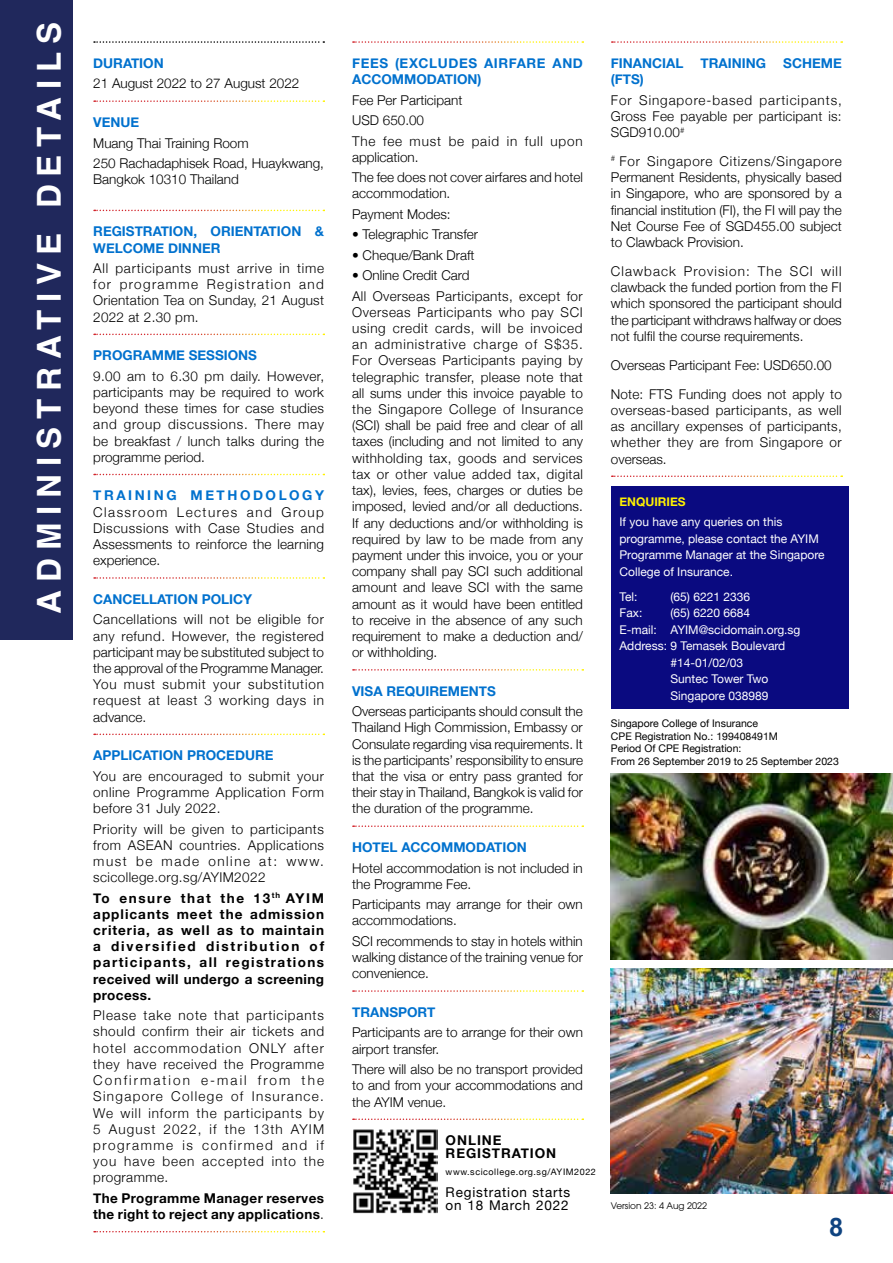
<style>
.page{position:relative;width:893px;height:1263px;background:#fff}
.page>*{position:absolute;margin:0;border:0;box-sizing:border-box;transform-origin:0 0}
.t1{font:700 33px "Helvetica";letter-spacing:.24em;color:#fff}
.t2{font:700 25.5px "Arial";color:#0f4380}
.t3{font:300 13.5px/16.2px "Helvetica Neue";color:#000;text-align:justify}
.t4{font:700 13.5px/16.2px "Helvetica Neue";letter-spacing:.025em;color:#000;text-align:justify}
.t5{font:700 13.5px/16.2px "Helvetica Neue";color:#0071ce}
.t6{font:300 13.5px/20.4px "Helvetica Neue";letter-spacing:.03em;color:#000}
.t7{font:700 13.5px/16.2px "Helvetica Neue";letter-spacing:.045em;color:#0071ce}
.t8{font:13.5px/13.5px "Helvetica Neue";letter-spacing:.06em;color:#000}
.t9{font:700 13.5px "Helvetica Neue";letter-spacing:.19em;color:#0071ce}
.t10{font:700 13.5px/13.5px "Helvetica Neue";letter-spacing:.07em;color:#000}
.t11{font:12px/16.5px "Helvetica Neue";color:#fff}
.t12{font:700 12px "Helvetica Neue";color:#fff200}
.t13{font:10.5px/12.6px "Helvetica Neue";color:#000}
.t14{font:9px "Helvetica Neue";letter-spacing:.06em;color:#000}
.t15{font:9px "ITC Avant Garde Pro";color:#000}
.s1{font-weight:300}
</style>
<div class="page">
<svg style="left:94px;top:41px;width:230px;height:2px"></svg>
<svg style="left:94px;top:100px;width:230px;height:2px"></svg>
<svg style="left:94px;top:210px;width:230px;height:1px"></svg>
<svg style="left:94px;top:334px;width:230px;height:1px"></svg>
<svg style="left:94px;top:474px;width:230px;height:1px"></svg>
<svg style="left:94px;top:577px;width:230px;height:2px"></svg>
<svg style="left:94px;top:733px;width:230px;height:2px"></svg>
<svg style="left:94px;top:1231px;width:230px;height:1px"></svg>
<div style="left:0;top:0;width:72px;height:640px;background:#20285c"></div>
<svg style="left:353px;top:41px;width:230px;height:2px"></svg>
<svg style="left:353px;top:669px;width:230px;height:2px"></svg>
<svg style="left:353px;top:825px;width:230px;height:2px"></svg>
<svg style="left:353px;top:990px;width:230px;height:2px"></svg>
<svg style="left:353px;top:1118px;width:230px;height:2px"></svg>
<svg style="left:612px;top:41px;width:230px;height:2px"></svg>
<svg style="left:612px;top:475px;width:230px;height:2px"></svg>
<img style="left:611px;top:968px;width:282px;height:226px">
<img style="left:611px;top:773px;width:282px;height:187px">
<img style="left:353px;top:1129px;width:84px;height:84px">
<div style="left:611px;top:485px;width:237px;height:223px;background:#0a0a80"></div>
<h1 class="t1" style="left:29px;top:614px;width:593px;rotate:-90deg">ADMINISTRATIVE DETAILS</h1>
<p class="t5" style="left:93px;top:55px;width:72px">DURATION</p>
<p class="t3" style="left:93px;top:75px;width:208px">21 August 2022 to 27 August 2022</p>
<p class="t5" style="left:93px;top:115px;width:48px">VENUE</p>
<p class="t3" style="left:93px;top:132px;width:232px;line-height:20.4px">Muang Thai Training Room<br>250 Rachadaphisek Road, Huaykwang,</p>
<p class="t3" style="left:93px;top:170px;width:147px">Bangkok 10310 Thailand</p>
<p class="t5" style="left:93px;top:224px;width:232px">REGISTRATION, ORIENTATION &amp;<br>WELCOME DINNER</p>
<p class="t3" style="left:93px;top:259px;width:232px">All participants must arrive in time for programme Registration and Orientation Tea on Sunday, 21 August 2022 at 2.30 pm.</p>
<p class="t5" style="left:93px;top:348px;width:165px">PROGRAMME SESSIONS</p>
<p class="t3" style="left:93px;top:367px;width:232px">9.00 am to 6.30 pm daily. However, participants may be required to work beyond these times for case studies and group discussions. There may be breakfast / lunch talks during the programme period.</p>
<p class="t9" style="left:93px;top:485px;width:232px">TRAINING METHODOLOGY</p>
<p class="t3" style="left:93px;top:503px;width:232px">Classroom Lectures and Group Discussions with Case Studies and Assessments to reinforce the learning experience.</p>
<p class="t5" style="left:93px;top:591px;width:161px">CANCELLATION POLICY</p>
<p class="t3" style="left:93px;top:610px;width:232px">Cancellations will not be eligible for any refund. However, the registered participant may be substituted subject to the approval of the Programme Manager.<br>You must submit your substitution request at least 3 working days in advance.</p>
<p class="t5" style="left:93px;top:748px;width:182px">APPLICATION PROCEDURE</p>
<p class="t3" style="left:93px;top:767px;width:232px">You are encouraged to submit your online Programme Application Form before 31 July 2022.</p>
<p class="t3" style="left:93px;top:820px;width:232px">Priority will be given to participants from ASEAN countries. Applications must be made online at: www. scicollege.org.sg/AYIM2022</p>
<p class="t4" style="left:93px;top:890px;width:232px">To ensure that the 13<sup>th</sup> AYIM applicants meet the admission criteria, as well as to maintain a diversified distribution of participants, all registrations received will undergo a screening process.</p>
<p class="t3" style="left:93px;top:1006px;width:232px">Please take note that participants should confirm their air tickets and hotel accommodation ONLY after they have received the Programme Confirmation e-mail from the Singapore College of Insurance.<br>We will inform the participants by 5 August 2022, if the 13th AYIM programme is confirmed and if you have been accepted into the programme.</p>
<p class="t4" style="left:93px;top:1190px;width:232px">The Programme Manager reserves the right to reject any applications<span class="s1">.</span></p>
<p class="t7" style="left:352px;top:55px;width:232px">FEES (EXCLUDES AIRFARE AND<br>ACCOMMODATION)</p>
<p class="t3" style="left:352px;top:89px;width:232px;line-height:20.4px;text-align:left">Fee Per Participant<br>USD 650.00<br>The fee must be paid in full upon</p>
<p class="t3" style="left:352px;top:146px;width:232px;line-height:20.4px">application.<br>The fee does not cover airfares and hotel</p>
<p class="t3" style="left:352px;top:182px;width:100px;line-height:20.4px">accommodation.<br>Payment Modes:</p>
<p class="t3" style="left:352px;top:225px;width:128px">• Telegraphic Transfer</p>
<p class="t3" style="left:352px;top:246px;width:124px">• Cheque/Bank Draft</p>
<p class="t6" style="left:352px;top:264px;width:232px">• Online Credit Card<br>All Overseas Participants, except for</p>
<p class="t3" style="left:352px;top:303px;width:232px">Overseas Participants who pay SCI using credit cards, will be invoiced an administrative charge of S$35.<br>For Overseas Participants paying by telegraphic transfer, please note that all sums under this invoice payable to the Singapore College of Insurance (SCI) shall be paid free and clear of all taxes (including and not limited to any withholding tax, goods and services tax or other value added tax, digital tax), levies, fees, charges or duties be imposed, levied and/or all deductions.<br>If any deductions and/or withholding is required by law to be made from any payment under this invoice, you or your company shall pay SCI such additional amount and leave SCI with the same amount as it would have been entitled to receive in the absence of any such requirement to make a deduction and/ or withholding.</p>
<p class="t5" style="left:352px;top:683px;width:145px">VISA REQUIREMENTS</p>
<p class="t3" style="left:352px;top:702px;width:232px">Overseas participants should consult the Thailand High Commission, Embassy or Consulate regarding visa requirements. It is the participants’ responsibility to ensure that the visa or entry pass granted for their stay in Thailand, Bangkok is valid for the duration of the programme.</p>
<p class="t5" style="left:352px;top:839px;width:176px">HOTEL ACCOMMODATION</p>
<p class="t3" style="left:352px;top:859px;width:232px">Hotel accommodation is not included in the Programme Fee.</p>
<p class="t3" style="left:352px;top:895px;width:232px">Participants may arrange for their own accommodations.</p>
<p class="t3" style="left:352px;top:932px;width:232px">SCI recommends to stay in hotels within walking distance of the training venue for convenience.</p>
<p class="t5" style="left:352px;top:1004px;width:85px">TRANSPORT</p>
<p class="t3" style="left:352px;top:1023px;width:232px">Participants are to arrange for their own airport transfer.</p>
<p class="t3" style="left:352px;top:1060px;width:232px">There will also be no transport provided to and from your accommodations and the AYIM venue.</p>
<p class="t10" style="left:446px;top:1134px;width:112px">ONLINE<br>REGISTRATION</p>
<p class="t14" style="left:446px;top:1166px;width:152px">www.scicollege.org.sg/AYIM2022</p>
<p class="t8" style="left:446px;top:1186px;width:126px">Registration starts on 18 March 2022</p>
<p class="t5" style="left:611px;top:55px;width:74px">FINANCIAL</p>
<p class="t5" style="left:701px;top:55px;width:67px">TRAINING</p>
<p class="t5" style="left:783px;top:55px;width:60px">SCHEME</p>
<p class="t5" style="left:611px;top:72px;width:35px">(FTS)</p>
<p class="t3" style="left:611px;top:91px;width:232px">For Singapore-based participants, Gross Fee payable per participant is:<br>SGD910.00<sup>#</sup></p>
<p class="t3" style="left:611px;top:152px;width:232px"><sup>#</sup> For Singapore Citizens/Singapore Permanent Residents, physically based in Singapore, who are sponsored by a financial institution (FI), the FI will pay the Net Course Fee of SGD455.00 subject to Clawback Provision.</p>
<p class="t3" style="left:611px;top:262px;width:232px">Clawback Provision: The SCI will clawback the funded portion from the FI which sponsored the participant should the participant withdraws halfway or does not fulfil the course requirements.</p>
<p class="t3" style="left:611px;top:349px;width:232px;line-height:29px">Overseas Participant Fee: USD650.00<br>Note: FTS Funding does not apply to</p>
<p class="t3" style="left:611px;top:401px;width:232px">overseas-based participants, as well as ancillary expenses of participants, whether they are from Singapore or overseas.</p>
<p class="t12" style="left:619px;top:492px;width:68px">ENQUIRIES</p>
<p class="t11" style="left:619px;top:515px;width:207px">If you have any queries on this programme, please contact the AYIM<br>Programme Manager at the Singapore<br>College of Insurance.</p>
<p class="t11" style="left:619px;top:589px;width:19px">Tel:</p>
<p class="t11" style="left:670px;top:589px;width:81px">(65) 6221 2336</p>
<p class="t11" style="left:619px;top:606px;width:24px">Fax:</p>
<p class="t11" style="left:670px;top:606px;width:81px">(65) 6220 6684</p>
<p class="t11" style="left:619px;top:622px;width:182px">E-mail: AYIM@scidomain.org.sg</p>
<p class="t11" style="left:619px;top:639px;width:167px">Address: 9 Temasek Boulevard</p>
<p class="t11" style="left:670px;top:655px;width:74px">#14-01/02/03</p>
<p class="t11" style="left:670px;top:672px;width:99px">Suntec Tower Two</p>
<p class="t11" style="left:670px;top:688px;width:100px">Singapore 038989</p>
<p class="t13" style="left:611px;top:717px;width:230px">Singapore College of Insurance<br>CPE Registration No.: 199408491M<br>Period Of CPE Registration:<br>From 26 September 2019 to 25 September 2023</p>
<p class="t15" style="left:611px;top:1200px;width:98px">Version 23: 4 Aug 2022</p>
<h2 class="t2" style="left:829px;top:1210px;width:16px">8</h2>
</div>
